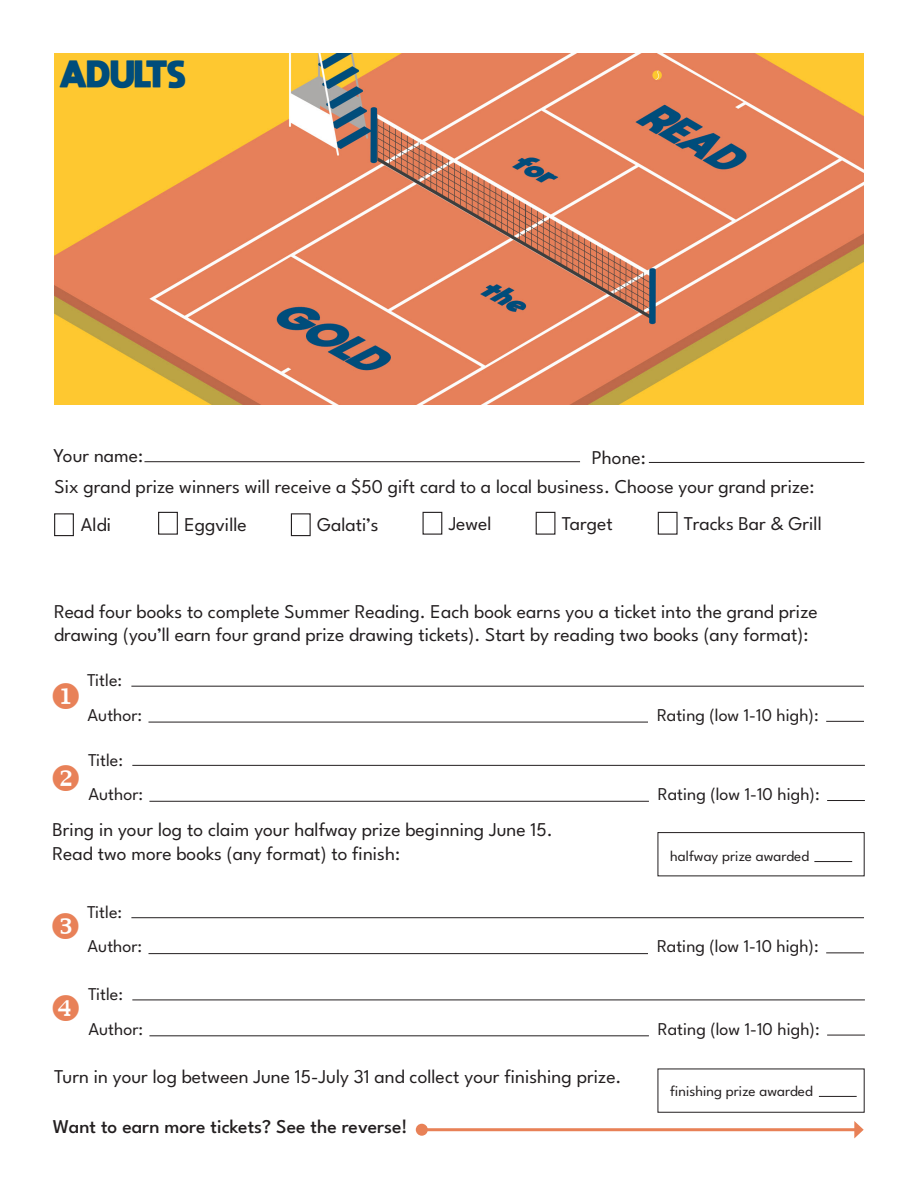
<style>
.page{position:relative;width:918px;height:1188px;background:#fff}
.page>*{position:absolute;margin:0;border:0;box-sizing:border-box;transform-origin:0 0}
.t1{font:800 27px "moon get";color:#004d7b}
.t2{font:19.5px/23.4px "League Spartan";color:#231f20}
.t3{font:500 19.5px "League Spartan";color:#231f20}
.t4{font:18px "League Spartan";color:#231f20}
.t5{font:15px "League Spartan";color:#231f20}
</style>
<div class="page">
<img style="left:54px;top:54px;width:810px;height:351px">
<hr style="left:144px;top:461px;width:436px;height:1px;background:#231f20">
<hr style="left:649px;top:462px;width:215px;height:1px;background:#231f20">
<hr style="left:422px;top:1128px;width:435px;height:3px;background:#e88157">
<div style="left:416px;top:1124px;width:12px;height:12px;background:#e88157;border-radius:50%"></div>
<svg style="left:854px;top:1121px;width:10px;height:17px"></svg>
<hr style="left:131px;top:686px;width:733px;height:1px;background:#231f20">
<hr style="left:148px;top:722px;width:500px;height:1px;background:#231f20">
<hr style="left:826px;top:721px;width:38px;height:1px;background:#231f20">
<hr style="left:132px;top:765px;width:733px;height:1px;background:#231f20">
<hr style="left:149px;top:801px;width:500px;height:1px;background:#231f20">
<hr style="left:827px;top:800px;width:38px;height:1px;background:#231f20">
<hr style="left:131px;top:917px;width:733px;height:1px;background:#231f20">
<hr style="left:148px;top:953px;width:500px;height:1px;background:#231f20">
<hr style="left:826px;top:952px;width:38px;height:1px;background:#231f20">
<hr style="left:132px;top:1000px;width:733px;height:1px;background:#231f20">
<hr style="left:149px;top:1035px;width:500px;height:1px;background:#231f20">
<hr style="left:827px;top:1035px;width:38px;height:1px;background:#231f20">
<div style="left:658px;top:832px;width:207px;height:44px;border:1px solid #231f20"></div>
<hr style="left:814px;top:861px;width:38px;height:1px;background:#231f20">
<div style="left:658px;top:1069px;width:207px;height:44px;border:1px solid #231f20"></div>
<hr style="left:819px;top:1096px;width:38px;height:1px;background:#231f20">
<div style="left:54px;top:513px;width:20px;height:23px;border:1px solid #231f20"></div>
<div style="left:158px;top:512px;width:20px;height:23px;border:1px solid #231f20"></div>
<div style="left:291px;top:513px;width:20px;height:23px;border:1px solid #231f20"></div>
<div style="left:423px;top:512px;width:19px;height:23px;border:1px solid #231f20"></div>
<div style="left:536px;top:512px;width:19px;height:23px;border:1px solid #231f20"></div>
<div style="left:658px;top:512px;width:20px;height:23px;border:1px solid #231f20"></div>
<p class="t1" style="left:60px;top:56px;width:128px">ADULTS</p>
<p class="t2" style="left:53px;top:442px;width:91px">Your name:</p>
<p class="t2" style="left:592px;top:444px;width:55px">Phone:</p>
<p class="t2" style="left:54px;top:474px;width:762px">Six grand prize winners will receive a $50 gift card to a local business. Choose your grand prize:</p>
<p class="t2" style="left:81px;top:512px;width:32px">Aldi</p>
<p class="t2" style="left:184px;top:512px;width:64px">Eggville</p>
<p class="t2" style="left:317px;top:512px;width:63px">Galati’s</p>
<p class="t2" style="left:449px;top:510px;width:44px">Jewel</p>
<p class="t2" style="left:562px;top:510px;width:52px">Target</p>
<p class="t2" style="left:684px;top:510px;width:139px">Tracks Bar &amp; Grill</p>
<p class="t2" style="left:54px;top:598px;width:765px">Read four books to complete Summer Reading. Each book earns you a ticket into the grand prize drawing (you’ll earn four grand prize drawing tickets). Start by reading two books (any format):</p>
<p class="t4" style="left:87px;top:667px;width:37px">Title:</p>
<p class="t4" style="left:88px;top:702px;width:56px">Author:</p>
<p class="t4" style="left:657px;top:702px;width:163px">Rating (low 1-10 high):</p>
<p class="t4" style="left:88px;top:747px;width:37px">Title:</p>
<p class="t4" style="left:89px;top:781px;width:56px">Author:</p>
<p class="t4" style="left:658px;top:781px;width:163px">Rating (low 1-10 high):</p>
<p class="t2" style="left:53px;top:817px;width:502px">Bring in your log to claim your halfway prize beginning June 15.<br>Read two more books (any format) to finish:</p>
<p class="t4" style="left:87px;top:899px;width:37px">Title:</p>
<p class="t5" style="left:670px;top:845px;width:140px">halfway prize awarded</p>
<p class="t4" style="left:88px;top:933px;width:56px">Author:</p>
<p class="t4" style="left:657px;top:933px;width:163px">Rating (low 1-10 high):</p>
<p class="t4" style="left:88px;top:981px;width:37px">Title:</p>
<p class="t4" style="left:89px;top:1016px;width:56px">Author:</p>
<p class="t4" style="left:658px;top:1016px;width:163px">Rating (low 1-10 high):</p>
<p class="t2" style="left:54px;top:1063px;width:569px">Turn in your log between June 15-July 31 and collect your finishing prize.</p>
<p class="t3" style="left:53px;top:1112px;width:356px">Want to earn more tickets? See the reverse!</p>
<p class="t5" style="left:670px;top:1080px;width:144px">finishing prize awarded</p>
</div>
